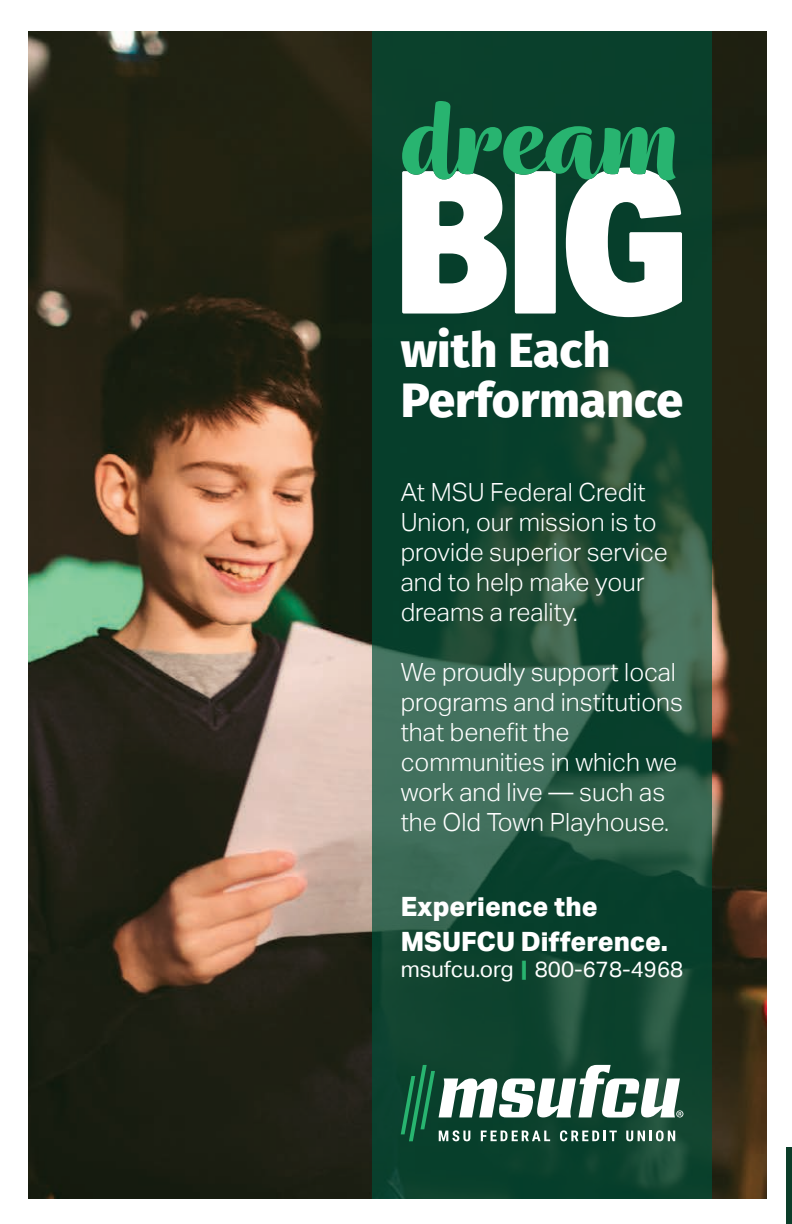
<style>
.page{position:relative;width:792px;height:1224px;background:#fff}
.page>*{position:absolute;margin:0;border:0;box-sizing:border-box;transform-origin:0 0}
.t1{font:800 48.2px/49.4px "Fira Sans";color:#fff}
.t2{font:800 26.6px/34.4px "Aktiv Grotesk";color:#fff}
.t3{font:300 25px/30px "Aktiv Grotesk";color:#fff}
.t4{font:22.2px "Aktiv Grotesk";color:#fff}
.s1{font-weight:800;color:#28b46f}
</style>
<div class="page">
<img style="left:29px;top:31px;width:737px;height:1168px">
<svg style="left:373px;top:31px;width:339px;height:1168px;fill:#0b412c"></svg>
<svg style="left:401px;top:1065px;width:282px;height:76px"></svg>
<svg style="left:402px;top:101px;width:280px;height:216px"></svg>
<div style="left:786px;top:1148px;width:6px;height:76px;background:#0b3d29"></div>
<hr style="left:791px;top:0;width:1px;height:193px;background:#0a3d28">
<p class="t1" style="left:401px;top:322px;width:284px">with Each<br>Performance</p>
<p class="t3" style="left:401px;top:477px;width:269px">At MSU Federal Credit<br>Union, our mission is to provide superior service and to help make your dreams a reality.</p>
<p class="t3" style="left:401px;top:657px;width:284px">We proudly support local programs and institutions that benefit the communities in which we work and live — such as the Old Town Playhouse.</p>
<p class="t2" style="left:401px;top:890px;width:269px">Experience the<br>MSUFCU Difference.</p>
<p class="t4" style="left:401px;top:957px;width:284px">msufcu.org <span class="s1">|</span> 800-678-4968</p>
</div>
